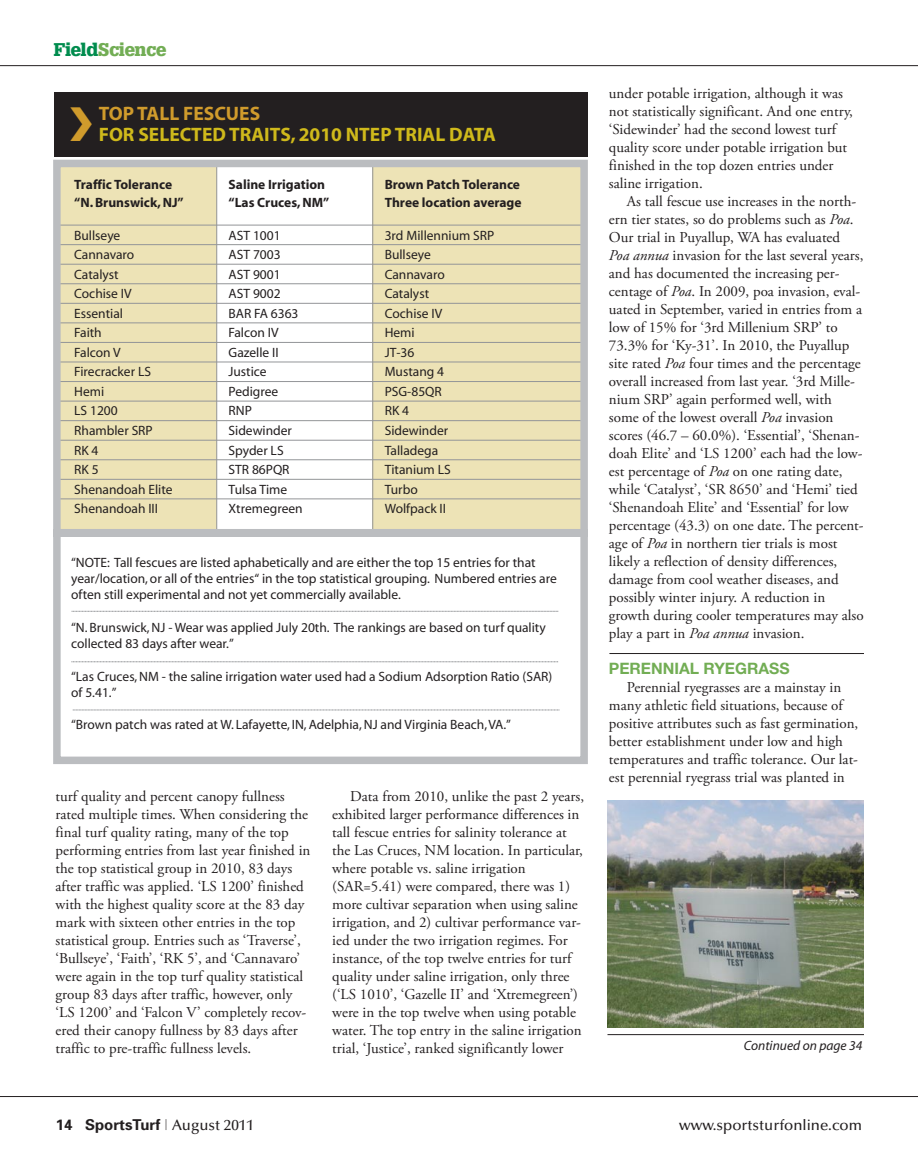
<style>
.page{position:relative;width:918px;height:1175px;background:#fff}
.page>*{position:absolute;margin:0;border:0;box-sizing:border-box;transform-origin:0 0}
.t1{font:700 19.5px/21px "Myriad";color:#cfb91b}
.t2{font:900 18px "Glypha";letter-spacing:-.01em;color:#72ad54}
.t3{font:700 15.75px "Helvetica Neue";color:#72ad54}
.t4{font:15px/18px "Adobe Garamond Pro";color:#231f20}
.t5{font:500 15px "Optima";color:#231f20}
.t6{font:700 15px "Univers";color:#231f20}
.t7{font:13.5px/16.2px "Myriad";color:#231f20}
.t8{font:700 13.5px "Myriad";color:#231f20}
.t9{font:italic 13.5px "Myriad";color:#231f20}
.s1{color:#008c4e}
.s2{color:#d09b2c}
.s3{font-style:italic}
.s4{font-weight:100;font-stretch:ultra-condensed}
.s5{font-family:"Optima";font-weight:500}
</style>
<div class="page">
<div style="left:54px;top:92px;width:533px;height:65px;background:#231f20"></div>
<hr style="left:0;top:65px;width:918px;height:1px;background:#231f20">
<hr style="left:0;top:1096px;width:918px;height:1px;background:#231f20">
<svg style="left:53px;top:156px;width:535px;height:608px"></svg>
<svg style="left:72px;top:611px;width:486px;height:1px"></svg>
<svg style="left:71px;top:661px;width:487px;height:1px"></svg>
<svg style="left:73px;top:709px;width:487px;height:1px"></svg>
<img style="left:608px;top:800px;width:256px;height:227px">
<hr style="left:609px;top:653px;width:255px;height:1px;background:#231f20">
<hr style="left:608px;top:1034px;width:256px;height:1px;background:#231f20">
<p class="t2" style="left:54px;top:43px;width:114px"><span class="s1">Field</span>Science</p>
<p class="t1" style="left:99px;top:105px;width:399px"><span class="s2">TOP TALL FESCUES<br></span>FOR SELECTED TRAITS, 2010 NTEP TRIAL DATA</p>
<p class="t8" style="left:74px;top:179px;width:99px">Traffic Tolerance</p>
<p class="t8" style="left:229px;top:179px;width:98px">Saline Irrigation</p>
<p class="t8" style="left:385px;top:179px;width:137px">Brown Patch Tolerance</p>
<p class="t8" style="left:74px;top:197px;width:111px">“N. Brunswick, NJ”</p>
<p class="t8" style="left:229px;top:197px;width:102px">“Las Cruces, NM”</p>
<p class="t8" style="left:385px;top:197px;width:138px">Three location average</p>
<p class="t7" style="left:74px;top:228px;width:48px">Bullseye</p>
<p class="t7" style="left:229px;top:228px;width:54px">AST 1001</p>
<p class="t7" style="left:385px;top:228px;width:111px">3rd Millennium SRP</p>
<p class="t7" style="left:74px;top:248px;width:62px">Cannavaro</p>
<p class="t7" style="left:229px;top:248px;width:54px">AST 7003</p>
<p class="t7" style="left:385px;top:248px;width:48px">Bullseye</p>
<p class="t7" style="left:74px;top:267px;width:46px">Catalyst</p>
<p class="t7" style="left:229px;top:267px;width:54px">AST 9001</p>
<p class="t7" style="left:385px;top:267px;width:62px">Cannavaro</p>
<p class="t7" style="left:74px;top:287px;width:59px">Cochise IV</p>
<p class="t7" style="left:229px;top:287px;width:54px">AST 9002</p>
<p class="t7" style="left:385px;top:287px;width:46px">Catalyst</p>
<p class="t7" style="left:74px;top:306px;width:50px">Essential</p>
<p class="t7" style="left:229px;top:306px;width:71px">BAR FA 6363</p>
<p class="t7" style="left:385px;top:306px;width:59px">Cochise IV</p>
<p class="t7" style="left:74px;top:326px;width:29px">Faith</p>
<p class="t7" style="left:229px;top:326px;width:52px">Falcon IV</p>
<p class="t7" style="left:385px;top:326px;width:31px">Hemi</p>
<p class="t7" style="left:74px;top:345px;width:48px">Falcon V</p>
<p class="t7" style="left:229px;top:345px;width:52px">Gazelle II</p>
<p class="t7" style="left:385px;top:345px;width:31px">JT-36</p>
<p class="t7" style="left:74px;top:365px;width:78px">Firecracker LS</p>
<p class="t7" style="left:229px;top:365px;width:40px">Justice</p>
<p class="t7" style="left:385px;top:365px;width:61px">Mustang 4</p>
<p class="t7" style="left:74px;top:384px;width:31px">Hemi</p>
<p class="t7" style="left:229px;top:384px;width:51px">Pedigree</p>
<p class="t7" style="left:385px;top:384px;width:59px">PSG-85QR</p>
<p class="t7" style="left:74px;top:404px;width:45px">LS 1200</p>
<p class="t7" style="left:229px;top:404px;width:25px">RNP</p>
<p class="t7" style="left:385px;top:404px;width:26px">RK 4</p>
<p class="t7" style="left:74px;top:423px;width:80px">Rhambler SRP</p>
<p class="t7" style="left:229px;top:423px;width:65px">Sidewinder</p>
<p class="t7" style="left:385px;top:423px;width:65px">Sidewinder</p>
<p class="t7" style="left:74px;top:443px;width:26px">RK 4</p>
<p class="t7" style="left:229px;top:443px;width:57px">Spyder LS</p>
<p class="t7" style="left:385px;top:443px;width:55px">Talladega</p>
<p class="t7" style="left:74px;top:462px;width:26px">RK 5</p>
<p class="t7" style="left:229px;top:462px;width:63px">STR 86PQR</p>
<p class="t7" style="left:385px;top:462px;width:68px">Titanium LS</p>
<p class="t7" style="left:74px;top:482px;width:100px">Shenandoah Elite</p>
<p class="t7" style="left:229px;top:482px;width:60px">Tulsa Time</p>
<p class="t7" style="left:385px;top:482px;width:35px">Turbo</p>
<p class="t7" style="left:74px;top:501px;width:85px">Shenandoah III</p>
<p class="t7" style="left:229px;top:501px;width:76px">Xtremegreen</p>
<p class="t7" style="left:385px;top:501px;width:63px">Wolfpack II</p>
<p class="t7" style="left:71px;top:555px;width:487px">“NOTE: Tall fescues are listed aphabetically and are either the top 15 entries for that year/location, or all of the entries“ in the top statistical grouping. Numbered entries are often still experimental and not yet commercially available.</p>
<p class="t7" style="left:71px;top:620px;width:476px">“N. Brunswick, NJ - Wear was applied July 20th. The rankings are based on turf quality collected 83 days after wear.”</p>
<p class="t7" style="left:71px;top:669px;width:483px">“Las Cruces, NM - the saline irrigation water used had a Sodium Adsorption Ratio (SAR) of 5.41.”</p>
<p class="t7" style="left:71px;top:717px;width:441px">“Brown patch was rated at W. Lafayette, IN, Adelphia, NJ and Virginia Beach, VA.”</p>
<p class="t4" style="left:56px;top:788px;width:256px">turf quality and percent canopy fullness rated multiple times. When considering the final turf quality rating, many of the top performing entries from last year finished in the top statistical group in 2010, 83 days after traffic was applied. ‘LS 1200’ finished with the highest quality score at the 83 day mark with sixteen other entries in the top statistical group. Entries such as ‘Traverse’, ‘Bullseye’, ‘Faith’, ‘RK 5’, and ‘Cannavaro’ were again in the top turf quality statistical group 83 days after traffic, however, only ‘LS 1200’ and ‘Falcon V’ completely recov&shy;ered their canopy fullness by 83 days after traffic to pre-traffic fullness levels.</p>
<p class="t4" style="left:332px;top:788px;width:253px;text-indent:18px">Data from 2010, unlike the past 2 years, exhibited larger performance differences in tall fescue entries for salinity tolerance at the Las Cruces, NM location. In particular, where potable vs. saline irrigation (SAR=5.41) were compared, there was 1) more cultivar separation when using saline irrigation, and 2) cultivar performance var&shy;ied under the two irrigation regimes. For instance, of the top twelve entries for turf quality under saline irrigation, only three (‘LS 1010’, ‘Gazelle II’ and ‘Xtremegreen’) were in the top twelve when using potable water. The top entry in the saline irrigation trial, ‘Justice’, ranked significantly lower</p>
<p class="t4" style="left:609px;top:85px;width:236px">under potable irrigation, although it was</p>
<p class="t4" style="left:609px;top:103px;width:246px">not statistically significant. And one entry,</p>
<p class="t4" style="left:609px;top:121px;width:229px">‘Sidewinder’ had the second lowest turf</p>
<p class="t4" style="left:609px;top:139px;width:240px">quality score under potable irrigation but</p>
<p class="t4" style="left:609px;top:157px;width:226px">finished in the top dozen entries under</p>
<p class="t4" style="left:609px;top:175px;width:95px">saline irrigation.</p>
<p class="t4" style="left:627px;top:193px;width:231px">As tall fescue use increases in the north-</p>
<p class="t4" style="left:609px;top:211px;width:246px">ern tier states, so do problems such as <span class="s3">Poa</span>.</p>
<p class="t4" style="left:609px;top:229px;width:233px">Our trial in Puyallup, WA has evaluated</p>
<p class="t4" style="left:609px;top:247px;width:256px"><span class="s3">Poa annua</span> invasion for the last several years,</p>
<p class="t4" style="left:609px;top:265px;width:232px">and has documented the increasing per-</p>
<p class="t4" style="left:609px;top:283px;width:253px">centage of <span class="s3">Poa</span>. In 2009, poa invasion, eval-</p>
<p class="t4" style="left:609px;top:301px;width:255px">uated in September, varied in entries from a</p>
<p class="t4" style="left:609px;top:319px;width:230px">low of 15% for ‘3rd Millenium SRP’ to</p>
<p class="t4" style="left:609px;top:337px;width:242px">73.3% for ‘Ky-31’. In 2010, the Puyallup</p>
<p class="t4" style="left:609px;top:355px;width:253px">site rated <span class="s3">Poa</span> four times and the percentage</p>
<p class="t4" style="left:609px;top:373px;width:248px">overall increased from last year. ‘3rd Mille-</p>
<p class="t4" style="left:609px;top:391px;width:224px">nium SRP’ again performed well, with</p>
<p class="t4" style="left:609px;top:409px;width:226px">some of the lowest overall <span class="s3">Poa</span> invasion</p>
<p class="t4" style="left:609px;top:427px;width:252px">scores (46.7 – 60.0%). ‘Essential’, ‘Shenan-</p>
<p class="t4" style="left:609px;top:445px;width:255px">doah Elite’ and ‘LS 1200’ each had the low-</p>
<p class="t4" style="left:609px;top:463px;width:235px">est percentage of <span class="s3">Poa</span> on one rating date,</p>
<p class="t4" style="left:609px;top:481px;width:250px">while ‘Catalyst’, ‘SR 8650’ and ‘Hemi’ tied</p>
<p class="t4" style="left:609px;top:499px;width:241px">‘Shenandoah Elite’ and ‘Essential’ for low</p>
<p class="t4" style="left:609px;top:517px;width:256px">percentage (43.3) on one date. The percent-</p>
<p class="t4" style="left:609px;top:535px;width:230px">age of <span class="s3">Poa</span> in northern tier trials is most</p>
<p class="t4" style="left:609px;top:553px;width:230px">likely a reflection of density differences,</p>
<p class="t4" style="left:609px;top:571px;width:231px">damage from cool weather diseases, and</p>
<p class="t4" style="left:609px;top:589px;width:218px">possibly winter injury. A reduction in</p>
<p class="t4" style="left:609px;top:607px;width:256px">growth during cooler temperatures may also</p>
<p class="t4" style="left:609px;top:625px;width:197px">play a part in <span class="s3">Poa annua</span> invasion.</p>
<p class="t3" style="left:609px;top:662px;width:182px">PERENNIAL RYEGRASS</p>
<p class="t4" style="left:609px;top:679px;width:251px;text-indent:18px">Perennial ryegrasses are a mainstay in many athletic field situations, because of positive attributes such as fast germination, better establishment under low and high temperatures and traffic tolerance. Our lat&shy;est perennial ryegrass trial was planted in</p>
<p class="t9" style="left:744px;top:1039px;width:120px">Continued on page 34</p>
<p class="t6" style="left:56px;top:1118px;width:199px">14 SportsTurf <span class="s4">|</span> <span class="s5">August 2011</span></p>
<p class="t5" style="left:679px;top:1118px;width:185px">www.sportsturfonline.com</p>
</div>
